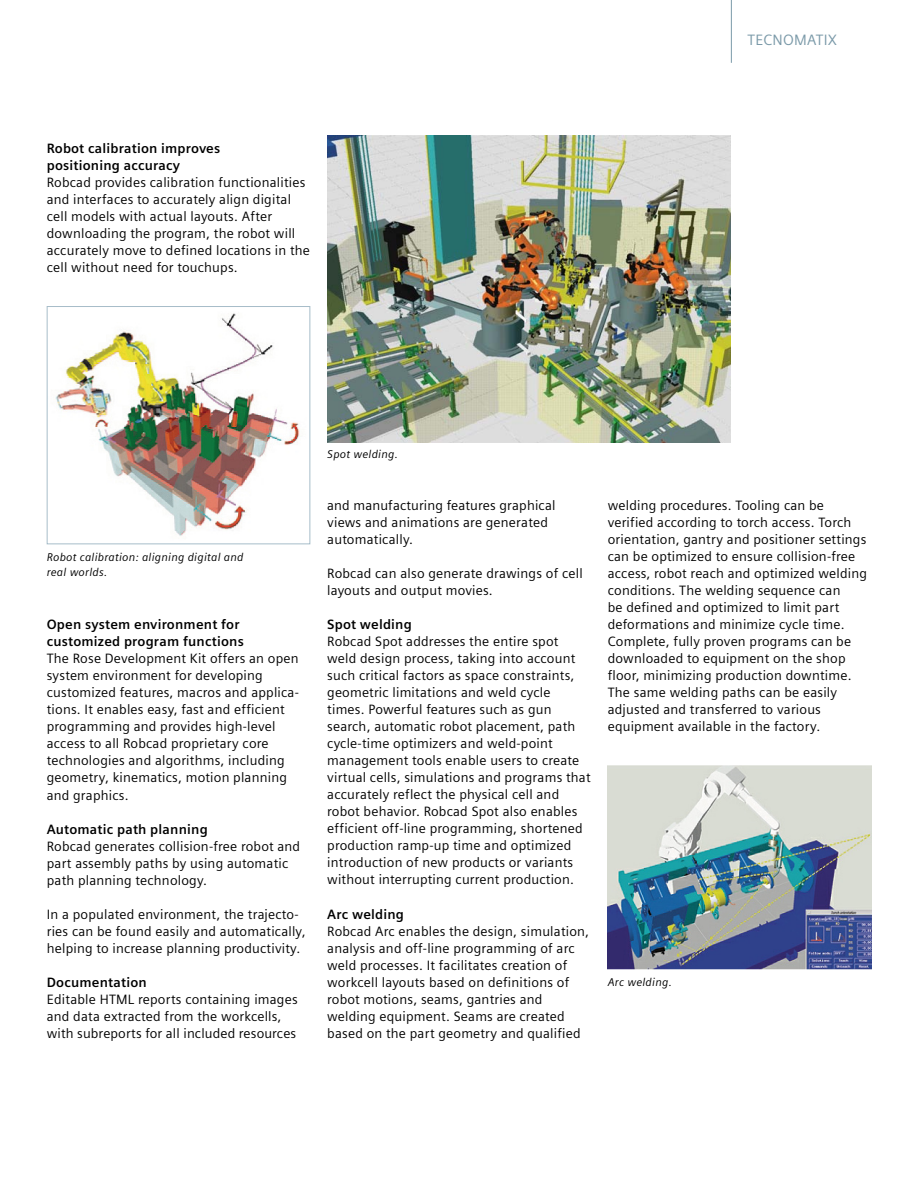
<style>
.page{position:relative;width:918px;height:1188px;background:#fff}
.page>*{position:absolute;margin:0;border:0;box-sizing:border-box;transform-origin:0 0}
.t1{font:15px "Siemens Sans";color:#7b9aa9}
.t2{font:13.5px/17px "Siemens Sans";letter-spacing:.015em;color:#000}
.t3{font:700 13.5px/17px "Siemens Sans";letter-spacing:.015em;color:#000}
.t4{font:italic 11.25px/14.9px "Siemens Sans";letter-spacing:.02em;color:#000}
</style>
<div class="page">
<hr style="left:731px;top:0;width:1px;height:63px;background:#7b9aa9">
<img style="left:327px;top:136px;width:404px;height:306px">
<img style="left:55px;top:313px;width:245px;height:223px">
<div style="left:47px;top:306px;width:263px;height:238px;border:1px solid #a7bdc9"></div>
<img style="left:608px;top:765px;width:263px;height:204px">
<p class="t3" style="left:47px;top:140px;width:175px">Robot calibration improves positioning accuracy</p>
<p class="t2" style="left:47px;top:174px;width:265px">Robcad provides calibration functionalities and interfaces to accurately align digital cell models with actual layouts. After downloading the program, the robot will accurately move to defined locations in the cell without need for touchups.</p>
<p class="t1" style="left:748px;top:32px;width:46px">Tecnomati</p>
<p class="t1" style="left:828px;top:32px;width:11px">x</p>
<p class="t4" style="left:47px;top:550px;width:198px">Robot calibration: aligning digital and real worlds.</p>
<p class="t3" style="left:47px;top:616px;width:199px">Open system environment for customized program functions</p>
<p class="t2" style="left:47px;top:650px;width:254px">The Rose Development Kit offers an open system environment for developing customized features, macros and applica&shy;tions. It enables easy, fast and efficient programming and provides high-level access to all Robcad proprietary core technologies and algorithms, including geometry, kinematics, motion planning and graphics.</p>
<p class="t3" style="left:47px;top:820px;width:163px">Automatic path planning</p>
<p class="t2" style="left:47px;top:837px;width:255px">Robcad generates collision-free robot and part assembly paths by using automatic path planning technology.</p>
<p class="t2" style="left:47px;top:906px;width:260px">In a populated environment, the trajecto&shy;ries can be found easily and automatically, helping to increase planning productivity.</p>
<p class="t3" style="left:47px;top:974px;width:102px">Documentation</p>
<p class="t2" style="left:47px;top:991px;width:252px">Editable HTML reports containing images and data extracted from the workcells, with subreports for all included resources</p>
<p class="t4" style="left:327px;top:447px;width:72px">Spot welding.</p>
<p class="t2" style="left:327px;top:497px;width:230px">and manufacturing features graphical views and animations are generated automatically.</p>
<p class="t2" style="left:327px;top:565px;width:257px">Robcad can also generate drawings of cell layouts and output movies.</p>
<p class="t3" style="left:327px;top:616px;width:86px">Spot welding</p>
<p class="t2" style="left:327px;top:633px;width:265px">Robcad Spot addresses the entire spot weld design process, taking into account such critical factors as space constraints, geometric limitations and weld cycle times. Powerful features such as gun search, automatic robot placement, path cycle-time optimizers and weld-point management tools enable users to create virtual cells, simulations and programs that accurately reflect the physical cell and robot behavior. Robcad Spot also enables efficient off-line programming, shortened production ramp-up time and optimized introduction of new products or variants without interrupting current production.</p>
<p class="t3" style="left:327px;top:905px;width:78px">Arc welding</p>
<p class="t2" style="left:327px;top:922px;width:263px">Robcad Arc enables the design, simulation, analysis and off-line programming of arc weld processes. It facilitates creation of workcell layouts based on definitions of robot motions, seams, gantries and welding equipment. Seams are created based on the part geometry and qualified</p>
<p class="t2" style="left:608px;top:497px;width:261px">welding procedures. Tooling can be verified according to torch access. Torch orientation, gantry and positioner settings can be optimized to ensure collision-free access, robot reach and optimized welding conditions. The welding sequence can<br>be defined and optimized to limit part deformations and minimize cycle time.<br>Complete, fully proven programs can be downloaded to equipment on the shop floor, minimizing production downtime.<br>The same welding paths can be easily adjusted and transferred to various equipment available in the factory.</p>
<p class="t4" style="left:608px;top:975px;width:66px">Arc welding.</p>
</div>
